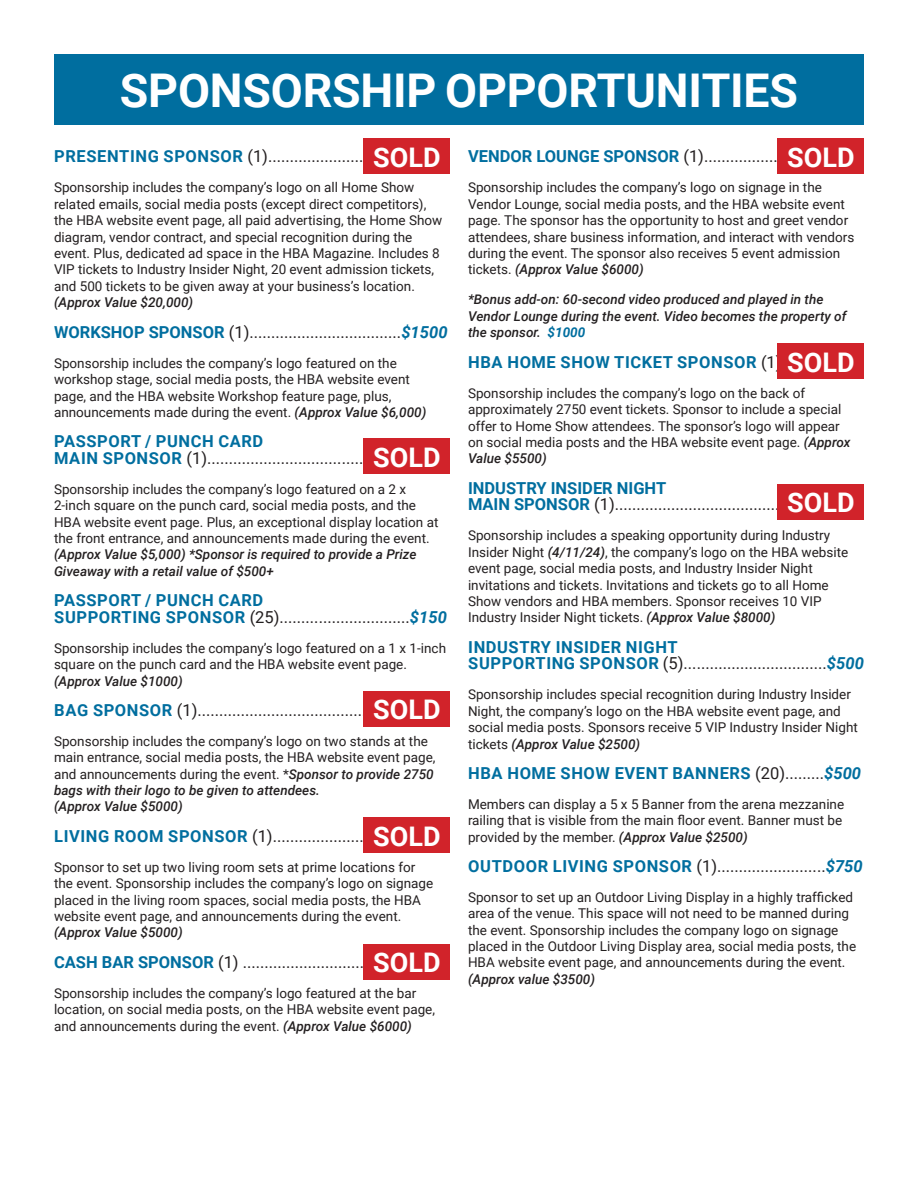
<style>
.page{position:relative;width:918px;height:1188px;background:#fff}
.page>*{position:absolute;margin:0;border:0;box-sizing:border-box;transform-origin:0 0}
.t1{font:700 46.5px "Roboto";letter-spacing:-.005em;color:#fff}
.t2{font:700 27px "Roboto";color:#fff}
.t3{font:16.5px/16.5px "Roboto";color:#231f20}
.t4{font:700 16.5px/16.5px "Roboto";letter-spacing:.035em;color:#006e9f}
.t5{font:13.5px/16.5px "Roboto";color:#231f20}
.t6{font:italic 500 13.5px/16.5px "Roboto";color:#231f20}
.s1{font-weight:700;color:#006e9f}
.s2{font-weight:700;font-style:italic;color:#006e9f}
.s3{font-weight:500;font-style:italic}
.s4{font-weight:400;color:#231f20}
.s5{font-style:italic}
</style>
<div class="page">
<div style="left:54px;top:54px;width:810px;height:71px;background:#006e9f"></div>
<div style="left:364px;top:138px;width:86px;height:36px;background:#d1232a"></div>
<div style="left:778px;top:138px;width:86px;height:36px;background:#d1232a"></div>
<div style="left:778px;top:343px;width:86px;height:36px;background:#d1232a"></div>
<div style="left:778px;top:484px;width:86px;height:35px;background:#d1232a"></div>
<div style="left:364px;top:438px;width:86px;height:36px;background:#d1232a"></div>
<div style="left:364px;top:691px;width:86px;height:36px;background:#d1232a"></div>
<div style="left:364px;top:818px;width:86px;height:35px;background:#d1232a"></div>
<div style="left:364px;top:944px;width:86px;height:35px;background:#d1232a"></div>
<h1 class="t1" style="left:120px;top:58px;width:680px">SPONSORSHIP OPPORTUNITIES</h1>
<h2 class="t2" style="left:373px;top:138px;width:69px">SOLD</h2>
<h2 class="t2" style="left:787px;top:138px;width:69px">SOLD</h2>
<p class="t3" style="left:54px;top:147px;width:396px"><span class="s1">PRESENTING SPONSOR</span> (1)............................<span class="s2">$10,000</span></p>
<p class="t5" style="left:54px;top:178px;width:390px">Sponsorship includes the company’s logo on all Home Show related emails, social media posts (except direct competitors), the HBA website event page, all paid advertising, the Home Show diagram, vendor contract, and special recognition during the event. Plus, dedicated ad space in the HBA Magazine. Includes 8<br>VIP tickets to Industry Insider Night, 20 event admission tickets, and 500 tickets to be given away at your business’s location.</p>
<p class="t6" style="left:54px;top:294px;width:141px">(Approx Value $20,000)</p>
<p class="t3" style="left:54px;top:323px;width:395px"><span class="s1">WORKSHOP SPONSOR</span> (1)...................................<span class="s2">$1500</span></p>
<p class="t5" style="left:54px;top:354px;width:374px">Sponsorship includes the company’s logo featured on the workshop stage, social media posts, the HBA website event page, and the HBA website Workshop feature page, plus, announcements made during the event. <span class="s3">(Approx Value $6,000)</span></p>
<p class="t3" style="left:54px;top:432px;width:396px"><span class="s1">PASSPORT / PUNCH CARD<br>MAIN SPONSOR</span> (1).............................................<span class="s2">$1000</span></p>
<p class="t5" style="left:54px;top:480px;width:386px">Sponsorship includes the company’s logo featured on a 2 x 2-inch square on the punch card, social media posts, and the HBA website event page. Plus, an exceptional display location at the front entrance, and announcements made during the event.</p>
<p class="t6" style="left:54px;top:546px;width:364px">(Approx Value $5,000) *Sponsor is required to provide a Prize<br>Giveaway with a retail value of $500+</p>
<p class="t4" style="left:54px;top:591px;width:394px">PASSPORT / PUNCH CARD<br>SUPPORTING SPONSOR <span class="s4">(25)..............................</span><span class="s5">$150</span></p>
<p class="t5" style="left:54px;top:639px;width:394px">Sponsorship includes the company’s logo featured on a 1 x 1-inch square on the punch card and the HBA website event page.</p>
<p class="t6" style="left:54px;top:672px;width:130px">(Approx Value $1000)</p>
<p class="t3" style="left:54px;top:701px;width:395px"><span class="s1">BAG SPONSOR</span> (1)...............................................<span class="s2">$1000</span></p>
<p class="t5" style="left:54px;top:732px;width:383px">Sponsorship includes the company’s logo on two stands at the main entrance, social media posts, the HBA website event page, and announcements during the event. *<span class="s3">Sponsor to provide 2750 bags with their logo to be given to attendees.<br>(Approx Value $5000)</span></p>
<p class="t3" style="left:54px;top:827px;width:397px"><span class="s1">LIVING ROOM SPONSOR</span> (1)..............................<span class="s2">$1000</span></p>
<p class="t5" style="left:54px;top:858px;width:381px">Sponsor to set up two living room sets at prime locations for the event. Sponsorship includes the company’s logo on signage placed in the living room spaces, social media posts, the HBA website event page, and announcements during the event.</p>
<p class="t6" style="left:54px;top:924px;width:130px">(Approx Value $5000)</p>
<p class="t3" style="left:54px;top:953px;width:397px"><span class="s1">CASH BAR SPONSOR</span> (1) .....................................<span class="s2">$1500</span></p>
<p class="t5" style="left:54px;top:984px;width:383px">Sponsorship includes the company’s logo featured at the bar location, on social media posts, on the HBA website event page, and announcements during the event. <span class="s3">(Approx Value $6000)</span></p>
<p class="t3" style="left:468px;top:147px;width:397px"><span class="s1">VENDOR LOUNGE SPONSOR</span> (1)..........................<span class="s2">$1500</span></p>
<p class="t5" style="left:468px;top:178px;width:388px">Sponsorship includes the company’s logo on signage in the Vendor Lounge, social media posts, and the HBA website event page. The sponsor has the opportunity to host and greet vendor attendees, share business information, and interact with vendors during the event. The sponsor also receives 5 event admission tickets. <span class="s3">(Approx Value $6000)</span></p>
<p class="t6" style="left:468px;top:291px;width:380px">*Bonus add-on: 60-second video produced and played in the<br>Vendor Lounge during the event. Video becomes the property of the sponsor. <span class="s1">$1000</span></p>
<p class="t4" style="left:468px;top:353px;width:396px">HBA HOME SHOW TICKET SPONSOR <span class="s4">(1)........</span><span class="s5">$1500</span></p>
<p class="t5" style="left:468px;top:384px;width:384px">Sponsorship includes the company’s logo on the back of approximately 2750 event tickets. Sponsor to include a special offer to Home Show attendees. The sponsor’s logo will appear on social media posts and the HBA website event page. <span class="s3">(Approx Value $5500)</span></p>
<p class="t3" style="left:468px;top:479px;width:394px"><span class="s1">INDUSTRY INSIDER NIGHT<br>MAIN SPONSOR</span> (1)..............................................<span class="s2">$2500</span></p>
<p class="t5" style="left:468px;top:526px;width:382px">Sponsorship includes a speaking opportunity during Industry Insider Night <span class="s3">(4/11/24)</span>, the company’s logo on the HBA website event page, social media posts, and Industry Insider Night invitations and tickets. Invitations and tickets go to all Home Show vendors and HBA members. Sponsor receives 10 VIP Industry Insider Night tickets. <span class="s3">(Approx Value $8000)</span></p>
<p class="t4" style="left:468px;top:638px;width:397px">INDUSTRY INSIDER NIGHT<br>SUPPORTING SPONSOR <span class="s4">(5).................................</span><span class="s5">$500</span></p>
<p class="t5" style="left:468px;top:685px;width:391px">Sponsorship includes special recognition during Industry Insider Night, the company’s logo on the HBA website event page, and social media posts. Sponsors receive 5 VIP Industry Insider Night tickets <span class="s3">(Approx Value $2500)</span></p>
<p class="t4" style="left:468px;top:764px;width:394px">HBA HOME SHOW EVENT BANNERS <span class="s4">(20).........</span><span class="s5">$500</span></p>
<p class="t5" style="left:468px;top:795px;width:378px">Members can display a 5 x 5 Banner from the arena mezzanine railing that is visible from the main floor event. Banner must be provided by the member. <span class="s3">(Approx Value $2500)</span></p>
<p class="t3" style="left:468px;top:857px;width:396px"><span class="s1">OUTDOOR LIVING SPONSOR</span> (1).........................<span class="s2">$750</span></p>
<p class="t5" style="left:468px;top:888px;width:390px">Sponsor to set up an Outdoor Living Display in a highly trafficked area of the venue. This space will not need to be manned during the event. Sponsorship includes the company logo on signage placed in the Outdoor Living Display area, social media posts, the HBA website event page, and announcements during the event.</p>
<p class="t6" style="left:468px;top:970px;width:129px">(Approx value $3500)</p>
<h2 class="t2" style="left:787px;top:343px;width:69px">SOLD</h2>
<h2 class="t2" style="left:373px;top:438px;width:69px">SOLD</h2>
<h2 class="t2" style="left:787px;top:484px;width:69px">SOLD</h2>
<h2 class="t2" style="left:373px;top:691px;width:69px">SOLD</h2>
<h2 class="t2" style="left:373px;top:817px;width:69px">SOLD</h2>
<h2 class="t2" style="left:373px;top:944px;width:69px">SOLD</h2>
</div>
